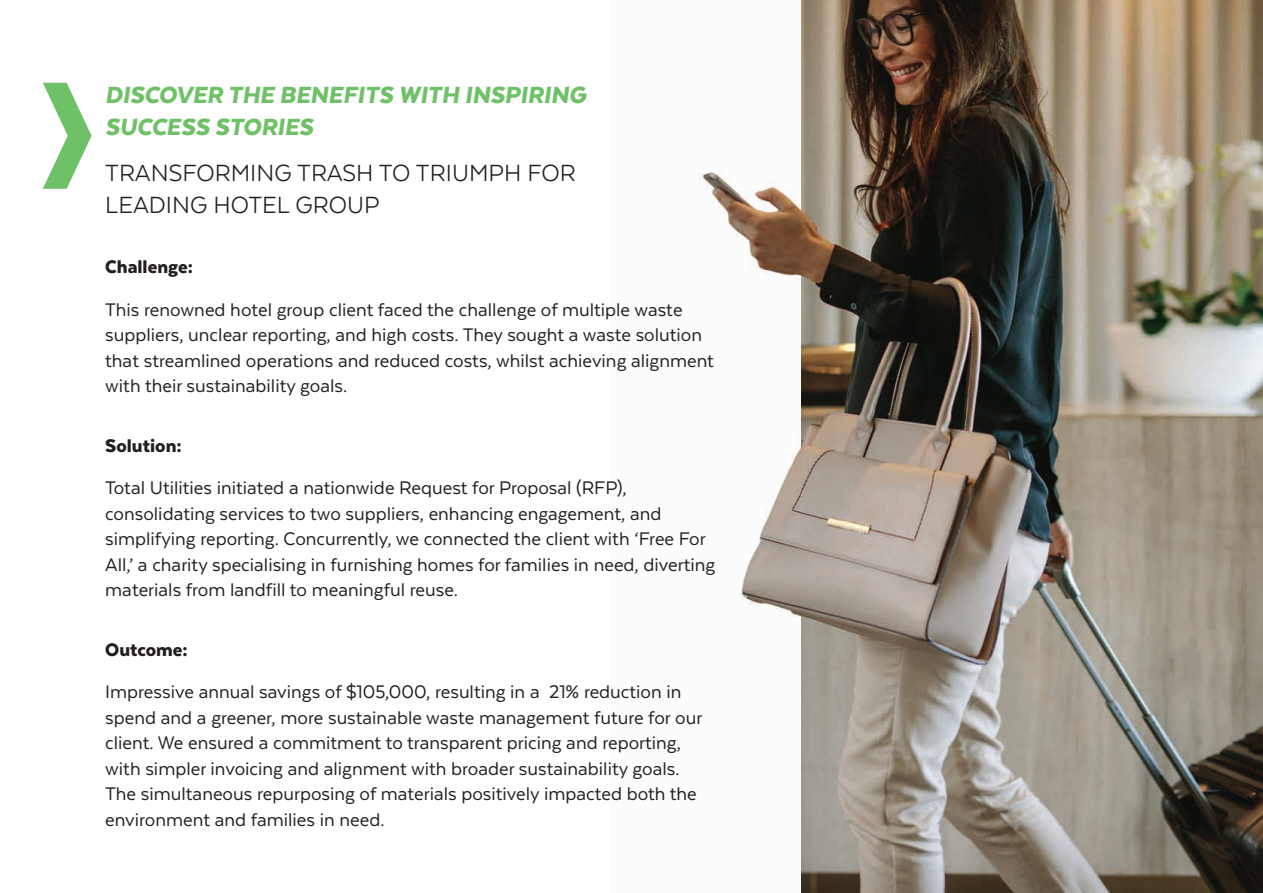
<style>
.page{position:relative;width:1263px;height:893px;background:#fff}
.page>*{position:absolute;margin:0;border:0;box-sizing:border-box;transform-origin:0 0}
.t1{font:italic 900 27px/32.4px "Texta";color:#6fc167}
.t2{font:27px/32.4px "Texta";color:#231f20}
.t3{font:21px/25.5px "Texta";color:#231f20}
.t4{font:900 21px "Texta";color:#231f20}
</style>
<div class="page">
<img style="left:700px;top:169px;width:101px;height:448px">
<img style="left:801px;top:0;width:462px;height:893px">
<svg style="left:43px;top:83px;width:49px;height:106px"></svg>
<p class="t1" style="left:105px;top:78px;width:483px">DISCOVER THE BENEFITS WITH INSPIRING<br>SUCCESS STORIES</p>
<p class="t2" style="left:105px;top:156px;width:472px">TRANSFORMING TRASH TO TRIUMPH FOR<br>LEADING HOTEL GROUP</p>
<p class="t4" style="left:105px;top:256px;width:89px">Challenge:</p>
<p class="t3" style="left:105px;top:296px;width:610px">This renowned hotel group client faced the challenge of multiple waste suppliers, unclear reporting, and high costs. They sought a waste solution that streamlined operations and reduced costs, whilst achieving alignment with their sustainability goals.</p>
<p class="t4" style="left:105px;top:434px;width:78px">Solution:</p>
<p class="t3" style="left:105px;top:475px;width:612px">Total Utilities initiated a nationwide Request for Proposal (RFP), consolidating services to two suppliers, enhancing engagement, and simplifying reporting. Concurrently, we connected the client with ‘Free For All,’ a charity specialising in furnishing homes for families in need, diverting materials from landfill to meaningful reuse.</p>
<p class="t4" style="left:105px;top:638px;width:84px">Outcome:</p>
<p class="t3" style="left:105px;top:679px;width:598px">Impressive annual savings of $105,000, resulting in a 21% reduction in spend and a greener, more sustainable waste management future for our client. We ensured a commitment to transparent pricing and reporting, with simpler invoicing and alignment with broader sustainability goals.<br>The simultaneous repurposing of materials positively impacted both the environment and families in need.</p>
</div>
